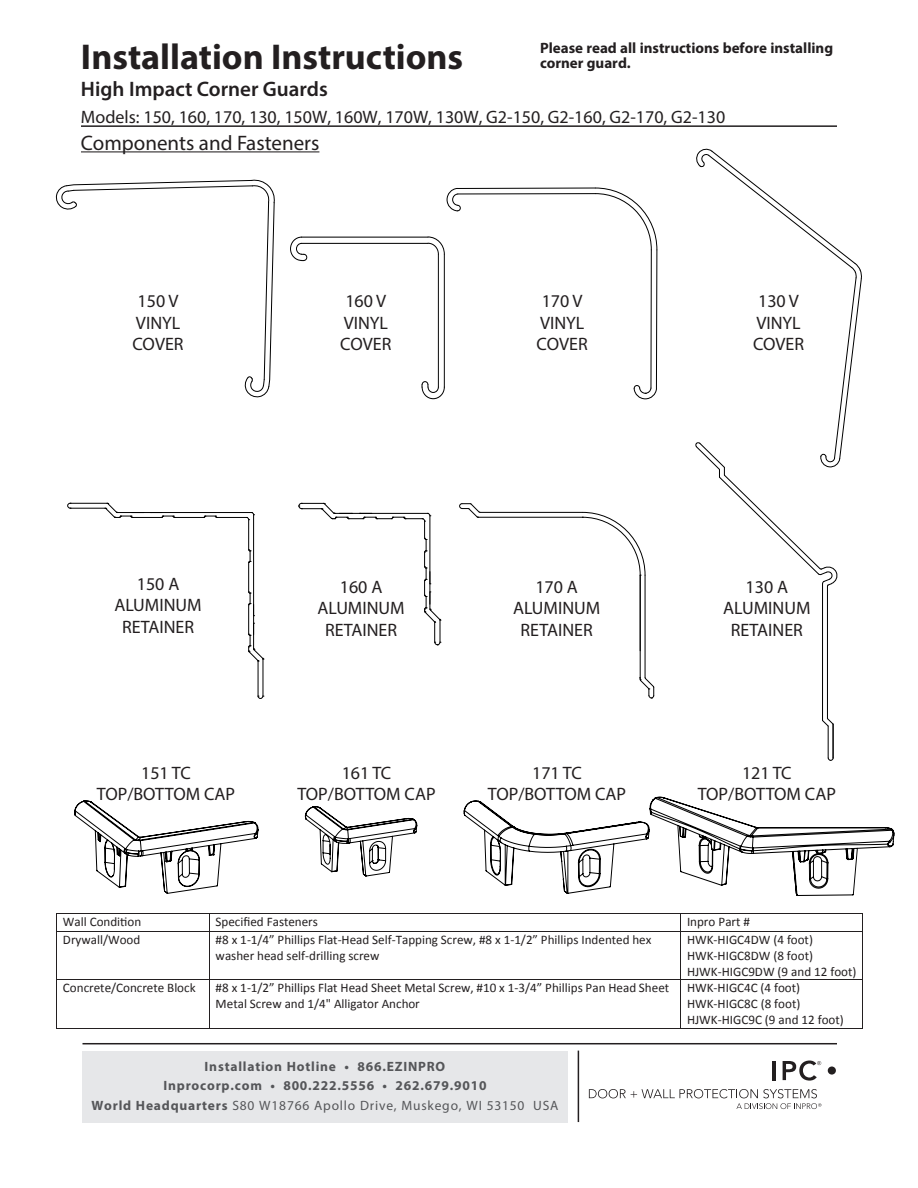
<style>
.page{position:relative;width:918px;height:1188px;background:#fff}
.page>*{position:absolute;margin:0;border:0;box-sizing:border-box;transform-origin:0 0}
.t1{font:700 36px "Myriad Pro";color:#231f20}
.t2{font:600 21px "Myriad Pro";color:#231f20}
.t3{font:21px "Myriad Pro";color:#231f20}
.t4{font:18px "Myriad Pro";color:#231f20}
.t5{font:700 15px "Myriad Pro";color:#231f20}
.t6{font:700 13.5px/19.5px "Myriad Pro";letter-spacing:.06em;color:#555659;text-align:center}
.t7{font:13.05px/15.9px "Calibri";color:#231f20}
.s1{font-weight:400}
</style>
<div class="page">
<hr style="left:81px;top:125px;width:756px;height:2px;background:#231f20">
<hr style="left:82px;top:1043px;width:755px;height:1px;background:#231f20">
<svg style="left:589px;top:1089px;width:232px;height:20px"></svg>
<hr style="left:773px;top:1061px;width:3px;height:19px;background:#231f20">
<div style="left:828px;top:1067px;width:8px;height:8px;background:#231f20;border-radius:50%"></div>
<svg style="left:783px;top:1061px;width:38px;height:20px"></svg>
<hr style="left:578px;top:1051px;width:1px;height:71px;background:#231f20">
<div style="left:82px;top:1051px;width:486px;height:71px;background:#e6e7e9"></div>
<hr style="left:81px;top:151px;width:238px;height:1px;background:#231f20">
<svg style="left:640px;top:677px;width:14px;height:22px"></svg>
<hr style="left:640px;top:575px;width:1px;height:105px;background:#000">
<hr style="left:478px;top:517px;width:104px;height:1px;background:#000">
<svg style="left:459px;top:503px;width:22px;height:15px"></svg>
<hr style="left:480px;top:512px;width:102px;height:1px;background:#000">
<svg style="left:582px;top:512px;width:64px;height:64px"></svg>
<hr style="left:645px;top:575px;width:1px;height:103px;background:#000">
<hr style="left:822px;top:583px;width:1px;height:138px;background:#000">
<svg style="left:822px;top:718px;width:12px;height:9px"></svg>
<svg style="left:828px;top:757px;width:6px;height:4px"></svg>
<hr style="left:828px;top:726px;width:1px;height:32px;background:#000">
<hr style="left:827px;top:586px;width:1px;height:133px;background:#000">
<svg style="left:695px;top:148px;width:167px;height:439px"></svg>
<hr style="left:833px;top:724px;width:1px;height:34px;background:#000">
<svg style="left:55px;top:180px;width:220px;height:218px"></svg>
<hr style="left:258px;top:661px;width:1px;height:35px;background:#000">
<hr style="left:263px;top:659px;width:1px;height:37px;background:#000">
<hr style="left:253px;top:515px;width:1px;height:101px;background:#000">
<hr style="left:151px;top:512px;width:100px;height:1px;background:#000">
<hr style="left:70px;top:503px;width:37px;height:1px;background:#000">
<hr style="left:70px;top:508px;width:35px;height:1px;background:#000">
<hr style="left:132px;top:517px;width:30px;height:1px;background:#000">
<hr style="left:174px;top:517px;width:30px;height:1px;background:#000">
<hr style="left:216px;top:517px;width:31px;height:1px;background:#000">
<hr style="left:248px;top:520px;width:1px;height:30px;background:#000">
<hr style="left:248px;top:562px;width:1px;height:30px;background:#000">
<svg style="left:248px;top:549px;width:3px;height:14px"></svg>
<svg style="left:203px;top:516px;width:14px;height:2px"></svg>
<svg style="left:161px;top:516px;width:14px;height:2px"></svg>
<svg style="left:67px;top:503px;width:4px;height:6px"></svg>
<svg style="left:104px;top:503px;width:40px;height:15px"></svg>
<svg style="left:246px;top:512px;width:9px;height:8px"></svg>
<svg style="left:257px;top:695px;width:7px;height:4px"></svg>
<svg style="left:248px;top:591px;width:16px;height:71px"></svg>
<hr style="left:253px;top:604px;width:1px;height:31px;background:#000">
<hr style="left:132px;top:512px;width:30px;height:1px;background:#000">
<svg style="left:421px;top:187px;width:237px;height:213px"></svg>
<hr style="left:438px;top:254px;width:1px;height:133px;background:#000">
<hr style="left:302px;top:237px;width:126px;height:1px;background:#000">
<hr style="left:302px;top:243px;width:126px;height:1px;background:#000">
<svg style="left:290px;top:236px;width:18px;height:25px"></svg>
<svg style="left:298px;top:503px;width:143px;height:142px"></svg>
<svg style="left:74px;top:800px;width:184px;height:94px"></svg>
<svg style="left:305px;top:807px;width:112px;height:69px"></svg>
<svg style="left:464px;top:797px;width:430px;height:99px"></svg>
<hr style="left:57px;top:913px;width:152px;height:1px;background:#231f20">
<hr style="left:210px;top:913px;width:470px;height:1px;background:#231f20">
<hr style="left:681px;top:913px;width:181px;height:1px;background:#231f20">
<svg style="left:56px;top:913px;width:1px;height:19px"></svg>
<hr style="left:57px;top:931px;width:152px;height:1px;background:#231f20">
<svg style="left:209px;top:913px;width:1px;height:19px"></svg>
<hr style="left:210px;top:931px;width:470px;height:1px;background:#231f20">
<svg style="left:680px;top:913px;width:1px;height:19px"></svg>
<hr style="left:681px;top:931px;width:181px;height:1px;background:#231f20">
<svg style="left:862px;top:913px;width:1px;height:19px"></svg>
<hr style="left:56px;top:932px;width:1px;height:47px;background:#231f20">
<hr style="left:209px;top:932px;width:1px;height:47px;background:#231f20">
<hr style="left:680px;top:932px;width:1px;height:47px;background:#231f20">
<hr style="left:862px;top:932px;width:1px;height:47px;background:#231f20">
<hr style="left:57px;top:979px;width:152px;height:1px;background:#231f20">
<hr style="left:210px;top:979px;width:470px;height:1px;background:#231f20">
<hr style="left:681px;top:979px;width:181px;height:1px;background:#231f20">
<hr style="left:56px;top:980px;width:1px;height:48px;background:#231f20">
<hr style="left:57px;top:1028px;width:152px;height:1px;background:#231f20">
<hr style="left:209px;top:980px;width:1px;height:48px;background:#231f20">
<hr style="left:210px;top:1028px;width:470px;height:1px;background:#231f20">
<hr style="left:680px;top:980px;width:1px;height:48px;background:#231f20">
<hr style="left:681px;top:1028px;width:181px;height:1px;background:#231f20">
<hr style="left:862px;top:980px;width:1px;height:48px;background:#231f20">
<h1 class="t1" style="left:81px;top:33px;width:384px">Installation Instructions</h1>
<p class="t5" style="left:540px;top:38px;width:295px">Please read all instructions before installing</p>
<p class="t5" style="left:540px;top:53px;width:92px">corner guard.</p>
<h2 class="t2" style="left:81px;top:75px;width:248px">High Impact Corner Guards</h2>
<h3 class="t4" style="left:81px;top:105px;width:646px">Models: 150, 160, 170, 130, 150W, 160W, 170W, 130W, G2-150, G2-160, G2-170, G2-130</h3>
<p class="t3" style="left:81px;top:130px;width:240px">Components and Fasteners</p>
<p class="t4" style="left:138px;top:290px;width:42px">150 V</p>
<p class="t4" style="left:136px;top:311px;width:46px">VINYL</p>
<p class="t4" style="left:133px;top:333px;width:53px">COVER</p>
<p class="t4" style="left:345px;top:290px;width:42px">160 V</p>
<p class="t4" style="left:344px;top:311px;width:46px">VINYL</p>
<p class="t4" style="left:340px;top:333px;width:53px">COVER</p>
<p class="t4" style="left:542px;top:290px;width:42px">170 V</p>
<p class="t4" style="left:540px;top:311px;width:46px">VINYL</p>
<p class="t4" style="left:537px;top:333px;width:53px">COVER</p>
<p class="t4" style="left:758px;top:290px;width:42px">130 V</p>
<p class="t4" style="left:756px;top:311px;width:46px">VINYL</p>
<p class="t4" style="left:753px;top:333px;width:53px">COVER</p>
<p class="t4" style="left:137px;top:573px;width:44px">150 A</p>
<p class="t4" style="left:114px;top:594px;width:89px">ALUMINUM</p>
<p class="t4" style="left:122px;top:616px;width:74px">RETAINER</p>
<p class="t4" style="left:141px;top:761px;width:51px">151 TC</p>
<p class="t4" style="left:97px;top:783px;width:140px">TOP/BOTTOM CAP</p>
<p class="t4" style="left:340px;top:576px;width:44px">160 A</p>
<p class="t4" style="left:317px;top:597px;width:89px">ALUMINUM</p>
<p class="t4" style="left:325px;top:619px;width:74px">RETAINER</p>
<p class="t4" style="left:342px;top:761px;width:51px">161 TC</p>
<p class="t4" style="left:297px;top:783px;width:140px">TOP/BOTTOM CAP</p>
<p class="t4" style="left:535px;top:576px;width:44px">170 A</p>
<p class="t4" style="left:513px;top:597px;width:89px">ALUMINUM</p>
<p class="t4" style="left:521px;top:619px;width:74px">RETAINER</p>
<p class="t4" style="left:532px;top:761px;width:51px">171 TC</p>
<p class="t4" style="left:488px;top:783px;width:140px">TOP/BOTTOM CAP</p>
<p class="t4" style="left:746px;top:576px;width:44px">130 A</p>
<p class="t4" style="left:723px;top:597px;width:89px">ALUMINUM</p>
<p class="t4" style="left:731px;top:619px;width:74px">RETAINER</p>
<p class="t4" style="left:742px;top:761px;width:51px">121 TC</p>
<p class="t4" style="left:698px;top:783px;width:140px">TOP/BOTTOM CAP</p>
<p class="t7" style="left:63px;top:913px;width:80px">Wall Condition</p>
<p class="t7" style="left:216px;top:913px;width:104px">Specified Fasteners</p>
<p class="t7" style="left:687px;top:913px;width:64px">Inpro Part #</p>
<p class="t7" style="left:63px;top:932px;width:79px">Drywall/Wood</p>
<p class="t7" style="left:216px;top:932px;width:437px">#8 x 1-1/4” Phillips Flat-Head Self-Tapping Screw, #8 x 1-1/2” Phillips Indented hex washer head self-drilling screw</p>
<p class="t7" style="left:687px;top:932px;width:171px">HWK-HIGC4DW (4 foot)<br>HWK-HIGC8DW (8 foot)<br>HJWK-HIGC9DW (9 and 12 foot)</p>
<p class="t7" style="left:63px;top:980px;width:134px">Concrete/Concrete Block</p>
<p class="t7" style="left:216px;top:980px;width:455px">#8 x 1-1/2” Phillips Flat Head Sheet Metal Screw, #10 x 1-3/4” Phillips Pan Head Sheet<br>Metal Screw and 1/4" Alligator Anchor</p>
<p class="t7" style="left:687px;top:980px;width:158px">HWK-HIGC4C (4 foot)<br>HWK-HIGC8C (8 foot)<br>HJWK-HIGC9C (9 and 12 foot)</p>
<p class="t6" style="left:91px;top:1056px;width:469px">Installation Hotline • 866.EZINPRO<br>Inprocorp.com • 800.222.5556 • 262.679.9010<br>World Headquarters <span class="s1">S80 W18766 Apollo Drive, Muskego, WI 53150 USA</span></p>
</div>
